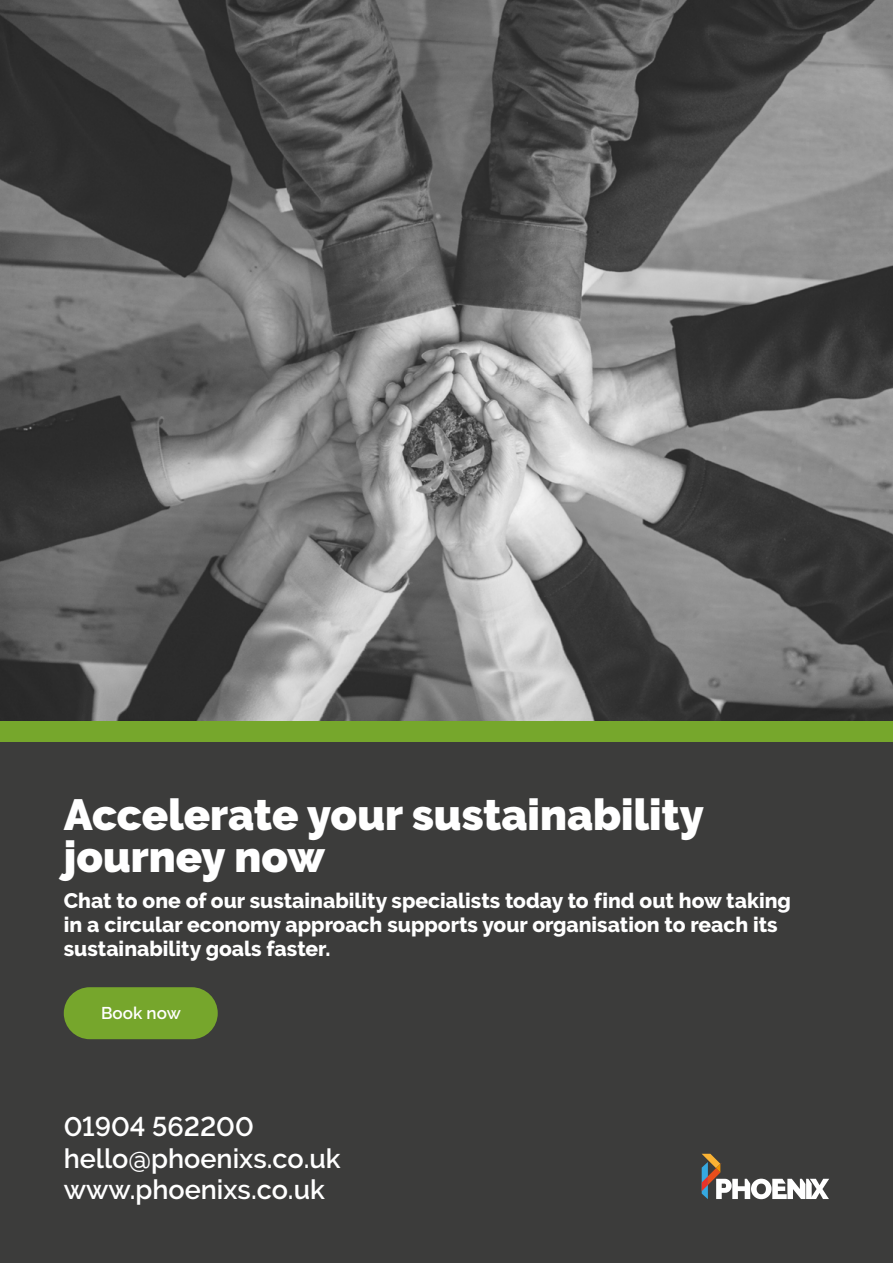
<style>
.page{position:relative;width:893px;height:1263px;background:#fff}
.page>*{position:absolute;margin:0;border:0;box-sizing:border-box;transform-origin:0 0}
.t1{font:900 43.5px/42px "Raleway";color:#fff}
.t2{font:600 27px/31.5px "Raleway";color:#fff}
.t3{font:800 21px/24px "Raleway";color:#fff}
.t4{font:600 16.95px "Raleway";color:#fff}
</style>
<div class="page">
<div style="left:0;top:742px;width:893px;height:521px;background:#3c3c3b"></div>
<div style="left:0;top:721px;width:893px;height:21px;background:#76a72c"></div>
<svg style="left:702px;top:1154px;width:127px;height:45px"></svg>
<img style="left:0;top:0;width:893px;height:721px">
<div style="left:64px;top:987px;width:154px;height:52px;background:#76a62c;border-radius:26px"></div>
<h1 class="t1" style="left:64px;top:793px;width:642px">Accelerate your sustainability journey now</h1>
<p class="t3" style="left:64px;top:889px;width:729px">Chat to one of our sustainability specialists today to find out how taking in a circular economy approach supports your organisation to reach its sustainability goals faster.</p>
<p class="t4" style="left:101px;top:1003px;width:81px">Book now</p>
<p class="t2" style="left:64px;top:1111px;width:278px">01904 562200 hello@phoenixs.co.uk www.phoenixs.co.uk</p>
</div>
